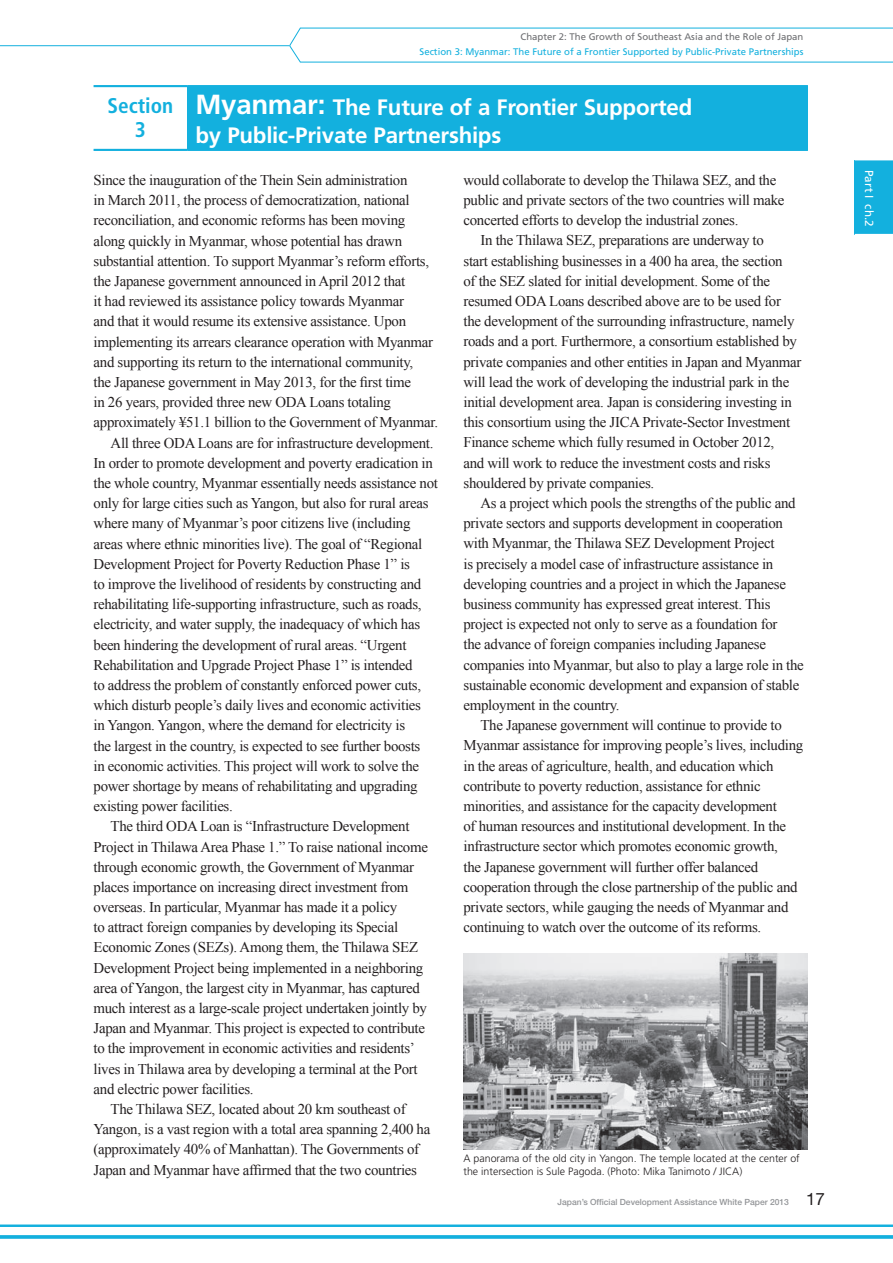
<style>
.page{position:relative;width:893px;height:1263px;background:#fff}
.page>*{position:absolute;margin:0;border:0;box-sizing:border-box;transform-origin:0 0}
.t1{font:700 22.35px/28.2px "Frutiger LT Std";letter-spacing:-.01em;color:#fff}
.t2{font:700 condensed 21.3px/23.4px "Frutiger LT Std";color:#13b0de;text-align:center}
.t3{font:14.85px/20.2px "Times New Roman";letter-spacing:-.02em;color:#231f20}
.t4{font:11.7px "Frutiger LT Std";color:#fff}
.t5{font:300 10.65px/12.8px "Frutiger LT Std";color:#231f20}
.t6{font:9.6px "Frutiger LT Std";color:#13b0de}
.t7{font:9.6px "Frutiger LT Std";color:#6c6d70}
.t8{font:500 8.55px "Helvetica Neue LT Std";color:#939598}
.s1{font-size:27.6px}
.s2{font-weight:400;font-size:16.95px;color:#231f20}
</style>
<div class="page">
<hr style="left:0;top:1225px;width:893px;height:2px;background:#13b0de">
<hr style="left:0;top:1235px;width:893px;height:3px;background:#13b0de">
<svg style="left:289px;top:27px;width:604px;height:36px"></svg>
<hr style="left:0;top:45px;width:289px;height:1px;background:#13b0de">
<img style="left:463px;top:954px;width:345px;height:195px">
<div style="left:187px;top:86px;width:621px;height:64px;background:#13b0de"></div>
<hr style="left:94px;top:85px;width:93px;height:2px;background:#13b0de">
<hr style="left:94px;top:149px;width:93px;height:2px;background:#13b0de">
<hr style="left:187px;top:85px;width:621px;height:2px;background:#13b0de">
<hr style="left:187px;top:149px;width:621px;height:2px;background:#13b0de">
<div style="left:855px;top:160px;width:38px;height:74px;background:#13b0de"></div>
<p class="t7" style="left:521px;top:31px;width:284px">Chapter 2: The Growth of Southeast Asia and the Role of Japan</p>
<p class="t6" style="left:420px;top:46px;width:385px">Section 3: Myanmar: The Future of a Frontier Supported by Public-Private Partnerships</p>
<h2 class="t2" style="left:107px;top:94px;width:67px">Section<br>3</h2>
<h1 class="t1" style="left:195px;top:93px;width:499px"><span class="s1">Myanmar:</span> The Future of a Frontier Supported by Public-Private Partnerships</h1>
<p class="t3" style="left:94px;top:170px;width:315px">Since the inauguration of the Thein Sein administration</p>
<p class="t3" style="left:94px;top:190px;width:318px">in March 2011, the process of democratization, national</p>
<p class="t3" style="left:94px;top:210px;width:313px">reconciliation, and economic reforms has been moving</p>
<p class="t3" style="left:94px;top:230px;width:310px">along quickly in Myanmar, whose potential has drawn</p>
<p class="t3" style="left:94px;top:250px;width:337px">substantial attention. To support Myanmar’s reform efforts,</p>
<p class="t3" style="left:94px;top:271px;width:313px">the Japanese government announced in April 2012 that</p>
<p class="t3" style="left:94px;top:291px;width:312px">it had reviewed its assistance policy towards Myanmar</p>
<p class="t3" style="left:94px;top:311px;width:314px">and that it would resume its extensive assistance. Upon</p>
<p class="t3" style="left:94px;top:331px;width:341px">implementing its arrears clearance operation with Myanmar</p>
<p class="t3" style="left:94px;top:351px;width:321px">and supporting its return to the international community,</p>
<p class="t3" style="left:94px;top:372px;width:319px">the Japanese government in May 2013, for the first time</p>
<p class="t3" style="left:94px;top:392px;width:299px">in 26 years, provided three new ODA Loans totaling</p>
<p class="t3" style="left:94px;top:412px;width:346px">approximately ¥51.1 billion to the Government of Myanmar.</p>
<p class="t3" style="left:111px;top:432px;width:324px">All three ODA Loans are for infrastructure development.</p>
<p class="t3" style="left:94px;top:452px;width:341px">In order to promote development and poverty eradication in</p>
<p class="t3" style="left:94px;top:473px;width:346px">the whole country, Myanmar essentially needs assistance not</p>
<p class="t3" style="left:94px;top:493px;width:336px">only for large cities such as Yangon, but also for rural areas</p>
<p class="t3" style="left:94px;top:513px;width:318px">where many of Myanmar’s poor citizens live (including</p>
<p class="t3" style="left:94px;top:533px;width:330px">areas where ethnic minorities live). The goal of “Regional</p>
<p class="t3" style="left:94px;top:553px;width:318px">Development Project for Poverty Reduction Phase 1” is</p>
<p class="t3" style="left:94px;top:574px;width:329px">to improve the livelihood of residents by constructing and</p>
<p class="t3" style="left:94px;top:594px;width:330px">rehabilitating life-supporting infrastructure, such as roads,</p>
<p class="t3" style="left:94px;top:614px;width:328px">electricity, and water supply, the inadequacy of which has</p>
<p class="t3" style="left:94px;top:634px;width:314px">been hindering the development of rural areas. “Urgent</p>
<p class="t3" style="left:94px;top:654px;width:321px">Rehabilitation and Upgrade Project Phase 1” is intended</p>
<p class="t3" style="left:94px;top:675px;width:329px">to address the problem of constantly enforced power cuts,</p>
<p class="t3" style="left:94px;top:695px;width:329px">which disturb people’s daily lives and economic activities</p>
<p class="t3" style="left:94px;top:715px;width:313px">in Yangon. Yangon, where the demand for electricity is</p>
<p class="t3" style="left:94px;top:735px;width:328px">the largest in the country, is expected to see further boosts</p>
<p class="t3" style="left:94px;top:755px;width:327px">in economic activities. This project will work to solve the</p>
<p class="t3" style="left:94px;top:775px;width:326px">power shortage by means of rehabilitating and upgrading</p>
<p class="t3" style="left:94px;top:796px;width:141px">existing power facilities.</p>
<p class="t3" style="left:111px;top:816px;width:300px">The third ODA Loan is “Infrastructure Development</p>
<p class="t3" style="left:94px;top:836px;width:336px">Project in Thilawa Area Phase 1.” To raise national income</p>
<p class="t3" style="left:94px;top:856px;width:322px">through economic growth, the Government of Myanmar</p>
<p class="t3" style="left:94px;top:876px;width:316px">places importance on increasing direct investment from</p>
<p class="t3" style="left:94px;top:897px;width:305px">overseas. In particular, Myanmar has made it a policy</p>
<p class="t3" style="left:94px;top:917px;width:306px">to attract foreign companies by developing its Special</p>
<p class="t3" style="left:94px;top:937px;width:326px">Economic Zones (SEZs). Among them, the Thilawa SEZ</p>
<p class="t3" style="left:94px;top:957px;width:331px">Development Project being implemented in a neighboring</p>
<p class="t3" style="left:94px;top:977px;width:328px">area of Yangon, the largest city in Myanmar, has captured</p>
<p class="t3" style="left:94px;top:998px;width:335px">much interest as a large-scale project undertaken jointly by</p>
<p class="t3" style="left:94px;top:1018px;width:333px">Japan and Myanmar. This project is expected to contribute</p>
<p class="t3" style="left:94px;top:1038px;width:323px">to the improvement in economic activities and residents’</p>
<p class="t3" style="left:94px;top:1058px;width:326px">lives in Thilawa area by developing a terminal at the Port</p>
<p class="t3" style="left:94px;top:1078px;width:161px">and electric power facilities.</p>
<p class="t3" style="left:111px;top:1099px;width:297px">The Thilawa SEZ, located about 20 km southeast of</p>
<p class="t3" style="left:94px;top:1119px;width:338px">Yangon, is a vast region with a total area spanning 2,400 ha</p>
<p class="t3" style="left:94px;top:1139px;width:327px">(approximately 40% of Manhattan). The Governments of</p>
<p class="t3" style="left:94px;top:1159px;width:325px">Japan and Myanmar have affirmed that the two countries</p>
<p class="t3" style="left:463px;top:170px;width:323px">would collaborate to develop the Thilawa SEZ, and the public and private sectors of the two countries will make concerted efforts to develop the industrial zones.</p>
<p class="t3" style="left:463px;top:230px;width:339px;text-indent:17px">In the Thilawa SEZ, preparations are underway to<br>start establishing businesses in a 400 ha area, the section<br>of the SEZ slated for initial development. Some of the resumed ODA Loans described above are to be used for the development of the surrounding infrastructure, namely roads and a port. Furthermore, a consortium established by private companies and other entities in Japan and Myanmar will lead the work of developing the industrial park in the initial development area. Japan is considering investing in this consortium using the JICA Private-Sector Investment Finance scheme which fully resumed in October 2012,<br>and will work to reduce the investment costs and risks shouldered by private companies.</p>
<p class="t3" style="left:463px;top:493px;width:342px;text-indent:17px">As a project which pools the strengths of the public and private sectors and supports development in cooperation with Myanmar, the Thilawa SEZ Development Project<br>is precisely a model case of infrastructure assistance in developing countries and a project in which the Japanese business community has expressed great interest. This project is expected not only to serve as a foundation for<br>the advance of foreign companies including Japanese companies into Myanmar, but also to play a large role in the sustainable economic development and expansion of stable employment in the country.</p>
<p class="t3" style="left:463px;top:715px;width:341px;text-indent:17px">The Japanese government will continue to provide to Myanmar assistance for improving people’s lives, including in the areas of agriculture, health, and education which contribute to poverty reduction, assistance for ethnic minorities, and assistance for the capacity development<br>of human resources and institutional development. In the infrastructure sector which promotes economic growth,<br>the Japanese government will further offer balanced cooperation through the close partnership of the public and private sectors, while gauging the needs of Myanmar and continuing to watch over the outcome of its reforms.</p>
<p class="t5" style="left:463px;top:1152px;width:338px">A panorama of the old city in Yangon. The temple located at the center of the intersection is Sule Pagoda. (Photo: Mika Tanimoto / JICA)</p>
<p class="t8" style="left:558px;top:1197px;width:269px">Japan’s Official Development Assistance White Paper 2013 <span class="s2">17</span></p>
<p class="t4" style="left:876px;top:170px;width:58px;rotate:90deg">Part I ch.2</p>
</div>
